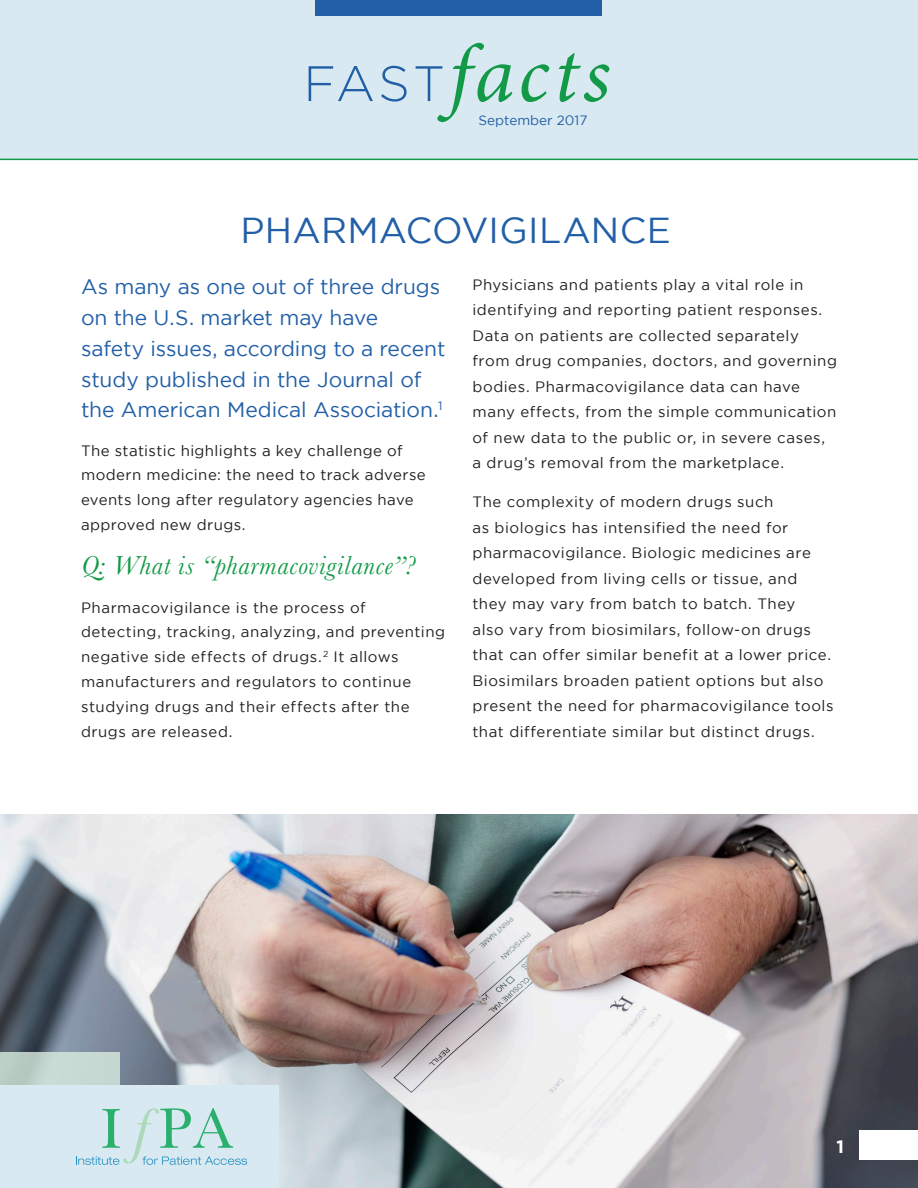
<style>
.page{position:relative;width:918px;height:1188px;background:#fff}
.page>*{position:absolute;margin:0;border:0;box-sizing:border-box;transform-origin:0 0}
.t1{font:36px "Gotham";letter-spacing:.005em;color:#225fa7}
.t2{font:italic 27px "Baskerville";letter-spacing:.03em;color:#129a48}
.t3{font:21px/30.8px "Gotham";letter-spacing:-.005em;color:#225fa7}
.t4{font:700 18px "Gotham";color:#fff}
.t5{font:15px/25.5px "Gotham";letter-spacing:.035em;color:#231f20}
.t6{font:13.5px "Gotham";color:#225fa7}
</style>
<div class="page">
<img style="left:0;top:814px;width:918px;height:374px">
<div style="left:860px;top:1131px;width:58px;height:29px;background:#fff"></div>
<div style="left:0;top:1053px;width:120px;height:135px;background:linear-gradient(to right,#b9ccc4,#caddd6)"></div>
<div style="left:0;top:1085px;width:279px;height:103px;background:#d9e9f1"></div>
<svg style="left:76px;top:1108px;width:171px;height:57px"></svg>
<div style="left:0;top:0;width:918px;height:159px;background:#d9e9f1"></div>
<hr style="left:0;top:159px;width:918px;height:1px;background:#129a48">
<svg style="left:309px;top:43px;width:300px;height:79px"></svg>
<div style="left:316px;top:0;width:286px;height:16px;background:#225fa7"></div>
<p class="t6" style="left:478px;top:113px;width:110px">September 2017</p>
<p class="t1" style="left:241px;top:211px;width:432px">PHARMACOVIGILANCE</p>
<p class="t3" style="left:81px;top:271px;width:366px">As many as one out of three drugs on the U.S. market may have safety issues, according to a recent study published in the Journal of the American Medical Association.<sup>1</sup></p>
<p class="t5" style="left:81px;top:438px;width:346px;line-height:24.8px">The statistic highlights a key challenge of modern medicine: the need to track adverse events long after regulatory agencies have approved new drugs.</p>
<p class="t2" style="left:81px;top:548px;width:336px">Q: What is “pharmacovigilance”?</p>
<p class="t5" style="left:81px;top:595px;width:366px;line-height:24.8px">Pharmacovigilance is the process of detecting, tracking, analyzing, and preventing negative side effects of drugs.<sup>2</sup> It allows manufacturers and regulators to continue studying drugs and their effects after the drugs are released.</p>
<p class="t5" style="left:473px;top:272px;width:366px">Physicians and patients play a vital role in identifying and reporting patient responses.<br>Data on patients are collected separately from drug companies, doctors, and governing bodies. Pharmacovigilance data can have many effects, from the simple communication of new data to the public or, in severe cases, a drug’s removal from the marketplace.</p>
<p class="t5" style="left:472px;top:489px;width:363px">The complexity of modern drugs such<br>as biologics has intensified the need for pharmacovigilance. Biologic medicines are developed from living cells or tissue, and they may vary from batch to batch. They<br>also vary from biosimilars, follow-on drugs that can offer similar benefit at a lower price.<br>Biosimilars broaden patient options but also present the need for pharmacovigilance tools that differentiate similar but distinct drugs.</p>
<p class="t4" style="left:836px;top:1136px;width:9px">1</p>
</div>
